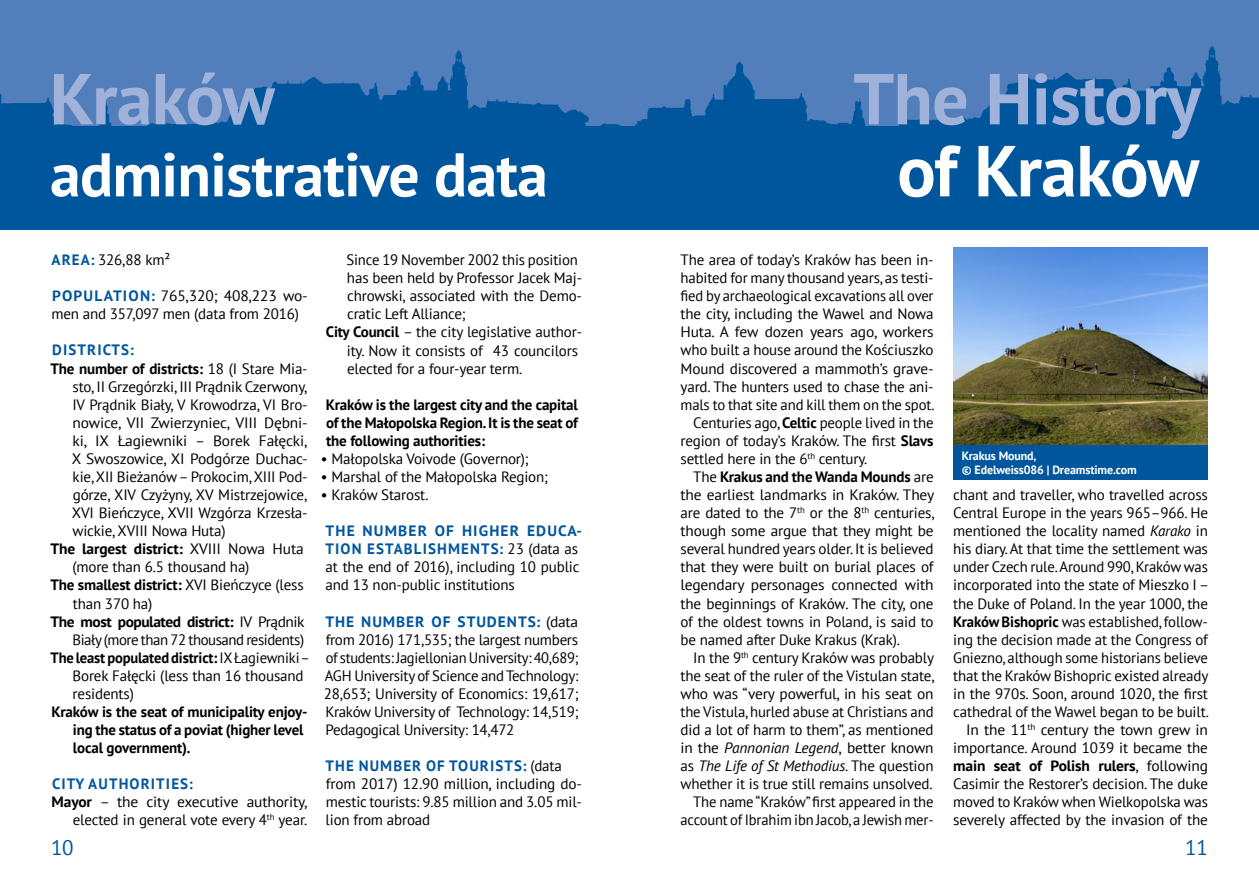
<style>
.page{position:relative;width:1259px;height:893px;background:#fff}
.page>*{position:absolute;margin:0;border:0;box-sizing:border-box;transform-origin:0 0}
.t1{font:700 72px "PT Sans";letter-spacing:-.01em;color:#a0b2d9}
.t2{font:700 72px "PT Sans";letter-spacing:-.02em;color:#fff}
.t3{font:700 61.5px "PT Sans";letter-spacing:-.01em;color:#fff}
.t4{font:21px "PT Sans";color:#00569d}
.t5{font:15px/18px "PT Sans";letter-spacing:-.01em;color:#000}
.t6{font:700 15px/18px "PT Sans";letter-spacing:-.01em;color:#000}
.t7{font:italic 15px "PT Sans";letter-spacing:-.01em;color:#000}
.t8{font:700 15px "PT Sans";letter-spacing:-.03em;color:#000}
.t9{font:15px "PT Sans";letter-spacing:-.03em;color:#000}
.t10{font:700 15px "PT Sans";letter-spacing:.075em;color:#00569d}
.t11{font:700 12px/14.4px "PT Sans";letter-spacing:-.01em;color:#fff}
.s1{font-weight:700;color:#00569d}
.s2{font-weight:400}
.s3{font-weight:700}
.s4{font-style:italic}
.s5{font-style:normal}
</style>
<div class="page">
<div style="left:0;top:0;width:629px;height:230px;background:#00569d"></div>
<div style="left:0;top:0;width:629px;height:126px;background:#527fbb"></div>
<img style="left:0;top:50px;width:621px;height:76px">
<div style="left:629px;top:0;width:630px;height:230px;background:#00569d"></div>
<div style="left:629px;top:0;width:630px;height:126px;background:#527fbb"></div>
<img style="left:634px;top:46px;width:625px;height:80px">
<img style="left:953px;top:247px;width:255px;height:199px">
<div style="left:953px;top:446px;width:255px;height:34px;background:#00569d"></div>
<h1 class="t1" style="left:50px;top:52px;width:226px">Kraków</h1>
<h2 class="t3" style="left:50px;top:134px;width:499px">administrative data</h2>
<p class="t5" style="left:52px;top:251px;width:120px"><span class="s1">AREA:</span> 326,88 km²</p>
<p class="t5" style="left:51px;top:287px;width:256px"><span class="s1">POPULATION:</span> 765,320; 408,223 wo&shy;men and 357,097 men (data from 2016)</p>
<p class="t10" style="left:52px;top:340px;width:83px">DISTRICTS:</p>
<p class="t6" style="left:51px;top:359px;width:259px">The number of districts: <span class="s2">18 (I Stare Mia-</span></p>
<p class="t5" style="left:73px;top:377px;width:236px">sto, II Grzegórzki, III Prądnik Czerwony,</p>
<p class="t5" style="left:72px;top:395px;width:237px">IV Prądnik Biały, V Krowodrza, VI Bro-</p>
<p class="t5" style="left:73px;top:413px;width:237px">nowice, VII Zwierzyniec, VIII Dębni-</p>
<p class="t5" style="left:73px;top:431px;width:236px">ki, IX Łagiewniki – Borek Fałęcki,</p>
<p class="t5" style="left:72px;top:449px;width:237px">X Swoszowice, XI Podgórze Duchac-</p>
<p class="t5" style="left:73px;top:467px;width:236px">kie, XII Bieżanów – Prokocim, XIII Pod-</p>
<p class="t5" style="left:73px;top:485px;width:236px">górze, XIV Czyżyny, XV Mistrzejowice,</p>
<p class="t5" style="left:72px;top:503px;width:237px">XVI Bieńczyce, XVII Wzgórza Krzesła-</p>
<p class="t5" style="left:72px;top:522px;width:155px">wickie, XVIII Nowa Huta)</p>
<p class="t6" style="left:51px;top:540px;width:255px">The largest district: <span class="s2">XVIII Nowa Huta</span></p>
<p class="t5" style="left:72px;top:558px;width:179px">(more than 6.5 thousand ha)</p>
<p class="t6" style="left:51px;top:576px;width:255px">The smallest district: <span class="s2">XVI Bieńczyce (less</span></p>
<p class="t5" style="left:73px;top:594px;width:81px">than 370 ha)</p>
<p class="t8" style="left:51px;top:611px;width:256px">The most populated district: <span class="s2">IV Prądnik</span></p>
<p class="t9" style="left:73px;top:630px;width:233px">Biały (more than 72 thousand residents)</p>
<p class="t6" style="left:51px;top:648px;width:261px">The least populated district: <span class="s2">IX Łagiewniki –</span></p>
<p class="t5" style="left:73px;top:666px;width:232px">Borek Fałęcki (less than 16 thousand</p>
<p class="t5" style="left:73px;top:684px;width:63px">residents)</p>
<p class="t6" style="left:73px;top:702px;width:236px;text-indent:-21px">Kraków is the seat of municipality enjoy&shy;ing the status of a poviat (higher level local government).</p>
<p class="t10" style="left:52px;top:774px;width:142px">CITY AUTHORITIES:</p>
<p class="t5" style="left:52px;top:793px;width:257px"><span class="s3">Mayor</span> – the city executive authority,</p>
<p class="t5" style="left:73px;top:811px;width:236px">elected in general vote every 4<sup>th</sup> year.</p>
<p class="t5" style="left:346px;top:251px;width:233px">Since 19 November 2002 this position</p>
<p class="t5" style="left:347px;top:269px;width:237px">has been held by Professor Jacek Maj-</p>
<p class="t5" style="left:347px;top:287px;width:236px">chrowski, associated with the Demo-</p>
<p class="t5" style="left:347px;top:305px;width:120px">cratic Left Alliance;</p>
<p class="t5" style="left:326px;top:323px;width:258px"><span class="s3">City Council</span> – the city legislative author-</p>
<p class="t5" style="left:347px;top:341px;width:233px">ity. Now it consists of 43 councilors</p>
<p class="t5" style="left:347px;top:359px;width:177px">elected for a four-year term.</p>
<p class="t6" style="left:326px;top:395px;width:253px;text-align:justify">Kraków is the largest city and the capital of the Małopolska Region. It is the seat of the following authorities:</p>
<p class="t5" style="left:321px;top:449px;width:209px">• Małopolska Voivode (Governor);</p>
<p class="t5" style="left:321px;top:467px;width:229px">• Marshal of the Małopolska Region;</p>
<p class="t5" style="left:321px;top:485px;width:109px">• Kraków Starost.</p>
<p class="t5" style="left:325px;top:522px;width:258px"><span class="s1">THE NUMBER OF HIGHER EDUCA-<br>TION ESTABLISHMENTS:</span> 23 (data as at the end of 2016), including 10 public and 13 non-public institutions</p>
<p class="t5" style="left:324px;top:612px;width:256px;text-align:justify"><span class="s1">THE NUMBER OF STUDENTS:</span> (data from 2016) 171,535; the largest numbers of students: Jagiellonian University: 40,689; AGH University of Science and Technology:<br>28,653; University of Economics: 19,617; Kraków University of Technology: 14,519; Pedagogical University: 14,472</p>
<p class="t5" style="left:325px;top:756px;width:258px"><span class="s1">THE NUMBER OF TOURISTS:</span> (data from 2017) 12.90 million, including do&shy;mestic tourists: 9.85 million and 3.05 mil&shy;lion from abroad</p>
<h1 class="t1" style="left:853px;top:52px;width:349px">The History</h1>
<h1 class="t2" style="left:897px;top:124px;width:303px">of Kraków</h1>
<p class="t5" style="left:680px;top:251px;width:254px">The area of today’s Kraków has been in-</p>
<p class="t5" style="left:680px;top:269px;width:254px">habited for many thousand years, as testi-</p>
<p class="t5" style="left:680px;top:287px;width:254px">fied by archaeological excavations all over</p>
<p class="t5" style="left:680px;top:305px;width:254px">the city, including the Wawel and Nowa</p>
<p class="t5" style="left:680px;top:323px;width:254px">Huta. A few dozen years ago, workers</p>
<p class="t5" style="left:680px;top:341px;width:254px">who built a house around the Kościuszko</p>
<p class="t5" style="left:680px;top:359px;width:254px">Mound discovered a mammoth’s grave-</p>
<p class="t5" style="left:680px;top:377px;width:255px">yard. The hunters used to chase the ani-</p>
<p class="t5" style="left:680px;top:395px;width:256px">mals to that site and kill them on the spot.</p>
<p class="t5" style="left:693px;top:413px;width:242px">Centuries ago, <span class="s3">Celtic</span> people lived in the</p>
<p class="t5" style="left:680px;top:431px;width:254px">region of today’s Kraków. The first <span class="s3">Slavs</span></p>
<p class="t5" style="left:680px;top:449px;width:188px">settled here in the 6<sup>th</sup> century.</p>
<p class="t6" style="left:693px;top:467px;width:242px"><span class="s2">The</span> Krakus and the Wanda Mounds <span class="s2">are</span></p>
<p class="t5" style="left:680px;top:485px;width:255px">the earliest landmarks in Kraków. They</p>
<p class="t5" style="left:680px;top:503px;width:256px">are dated to the 7<sup>th</sup> or the 8<sup>th</sup> centuries,</p>
<p class="t5" style="left:680px;top:522px;width:255px">though some argue that they might be</p>
<p class="t5" style="left:680px;top:540px;width:255px">several hundred years older. It is believed</p>
<p class="t5" style="left:680px;top:558px;width:255px">that they were built on burial places of</p>
<p class="t5" style="left:680px;top:576px;width:255px">legendary personages connected with</p>
<p class="t5" style="left:680px;top:594px;width:254px">the beginnings of Kraków. The city, one</p>
<p class="t5" style="left:680px;top:612px;width:255px">of the oldest towns in Poland, is said to</p>
<p class="t5" style="left:680px;top:630px;width:221px">be named after Duke Krakus (Krak).</p>
<p class="t5" style="left:693px;top:648px;width:242px">In the 9<sup>th</sup> century Kraków was probably</p>
<p class="t5" style="left:680px;top:666px;width:256px">the seat of the ruler of the Vistulan state,</p>
<p class="t5" style="left:680px;top:684px;width:254px">who was “very powerful, in his seat on</p>
<p class="t5" style="left:680px;top:702px;width:255px">the Vistula, hurled abuse at Christians and</p>
<p class="t5" style="left:680px;top:720px;width:254px">did a lot of harm to them”, as mentioned</p>
<p class="t5" style="left:680px;top:738px;width:254px">in the <span class="s4">Pannonian Legend</span>, better known</p>
<p class="t7" style="left:680px;top:756px;width:254px"><span class="s5">as</span> The Life of St Methodius<span class="s5">. The question</span></p>
<p class="t5" style="left:680px;top:775px;width:254px">whether it is true still remains unsolved.</p>
<p class="t5" style="left:693px;top:793px;width:242px">The name “Kraków” first appeared in the</p>
<p class="t5" style="left:680px;top:811px;width:254px">account of Ibrahim ibn Jacob, a Jewish mer-</p>
<p class="t11" style="left:961px;top:448px;width:176px">Krakus Mound,<br>© Edelweiss086 | Dreamstime.com</p>
<p class="t5" style="left:953px;top:485px;width:257px;text-align:right">chant and traveller, who travelled across Central Europe in the years 965–966. He mentioned the locality named <span class="s4">Karako</span> in his diary. At that time the settlement was under Czech rule. Around 990, Kraków was incorporated into the state of Mieszko I – the Duke of Poland. In the year 1000, the <span class="s3">Kraków Bishopric</span> was established, follow&shy;ing the decision made at the Congress of Gniezno, although some historians believe that the Kraków Bishopric existed already in the 970s. Soon, around 1020, the first cathedral of the Wawel began to be built.<br>In the 11<sup>th</sup> century the town grew in importance. Around 1039 it became the <span class="s3">main seat of Polish rulers</span>, following Casimir the Restorer’s decision. The duke moved to Kraków when Wielkopolska was severely affected by the invasion of the</p>
<h3 class="t4" style="left:51px;top:834px;width:24px">10</h3>
<h3 class="t4" style="left:1185px;top:834px;width:24px">11</h3>
</div>
